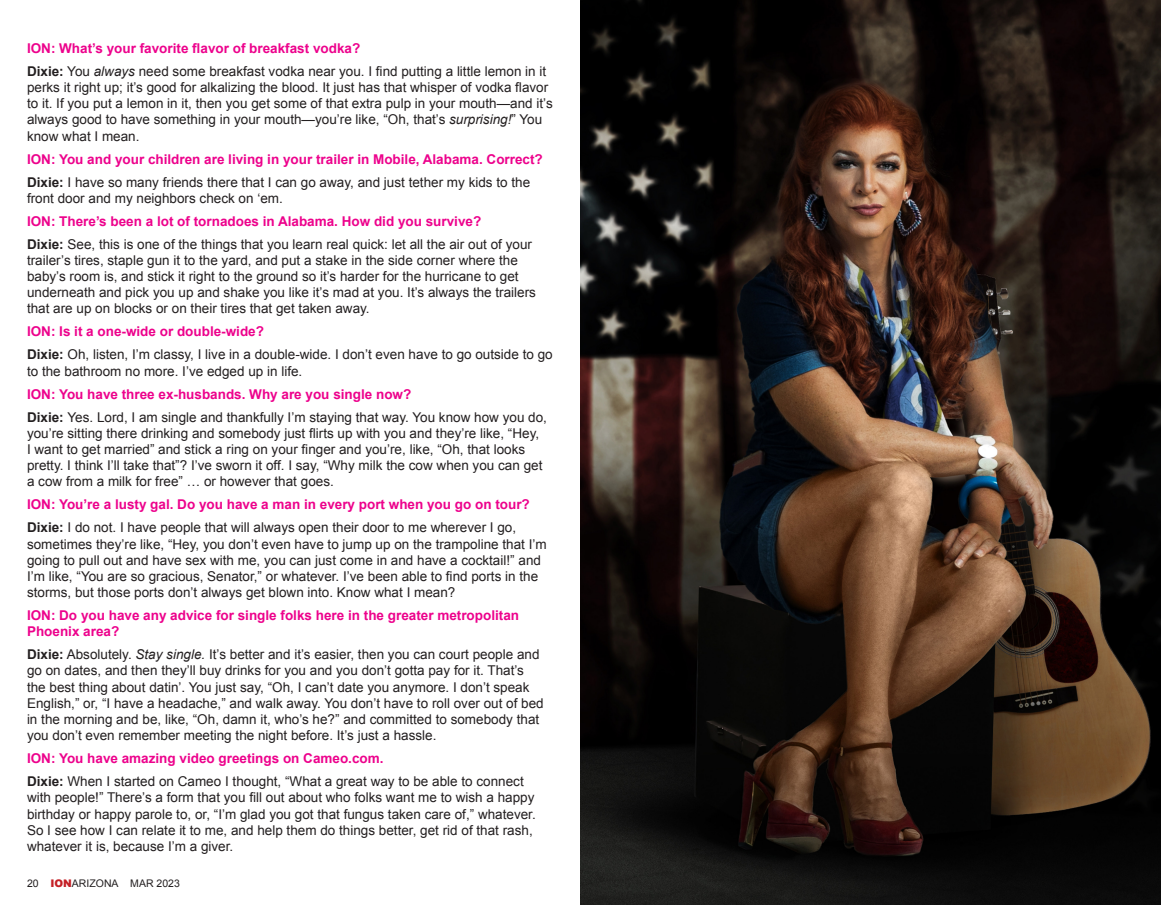
<style>
.page{position:relative;width:1161px;height:905px;background:#fff}
.page>*{position:absolute;margin:0;border:0;box-sizing:border-box;transform-origin:0 0}
.Body{font:13.5px/16.2px "Arial";color:#231f20}
.Body-2{font:700 13.5px/16.2px "Arial";color:#ed028c}
.t1{font:10.5px "Arial";color:#231f20}
.s1{font-weight:700}
.s2{font-style:italic}
.s3{font-weight:900;color:#c42026}
</style>
<div class="page">
<img style="left:580px;top:0;width:581px;height:904px">
<p class="Body-2" style="left:27px;top:40px;width:335px">ION: What’s your favorite flavor of breakfast vodka?</p>
<p class="Body" style="left:27px;top:63px;width:527px"><span class="s1">Dixie:</span> You <span class="s2">always</span> need some breakfast vodka near you. I find putting a little lemon in it perks it right up; it’s good for alkalizing the blood. It just has that whisper of vodka flavor to it. If you put a lemon in it, then you get some of that extra pulp in your mouth—and it’s always good to have something in your mouth—you’re like, “Oh, that’s <span class="s2">surprising!</span>” You know what I mean.</p>
<p class="Body-2" style="left:27px;top:151px;width:517px">ION: You and your children are living in your trailer in Mobile, Alabama. Correct?</p>
<p class="Body" style="left:27px;top:174px;width:505px"><span class="s1">Dixie:</span> I have so many friends there that I can go away, and just tether my kids to the front door and my neighbors check on ‘em.</p>
<p class="Body-2" style="left:27px;top:213px;width:456px">ION: There’s been a lot of tornadoes in Alabama. How did you survive?</p>
<p class="Body" style="left:27px;top:236px;width:511px"><span class="s1">Dixie:</span> See, this is one of the things that you learn real quick: let all the air out of your trailer’s tires, staple gun it to the yard, and put a stake in the side corner where the baby’s room is, and stick it right to the ground so it’s harder for the hurricane to get underneath and pick you up and shake you like it’s mad at you. It’s always the trailers that are up on blocks or on their tires that get taken away.</p>
<p class="Body-2" style="left:27px;top:324px;width:239px">ION: Is it a one-wide or double-wide?</p>
<p class="Body" style="left:27px;top:347px;width:527px"><span class="s1">Dixie:</span> Oh, listen, I’m classy, I live in a double-wide. I don’t even have to go outside to go to the bathroom no more. I’ve edged up in life.</p>
<p class="Body-2" style="left:27px;top:386px;width:386px">ION: You have three ex-husbands. Why are you single now?</p>
<p class="Body" style="left:27px;top:409px;width:522px"><span class="s1">Dixie:</span> Yes. Lord, I am single and thankfully I’m staying that way. You know how you do, you’re sitting there drinking and somebody just flirts up with you and they’re like, “Hey,<br>I want to get married” and stick a ring on your finger and you’re, like, “Oh, that looks pretty. I think I’ll take that”? I’ve sworn it off. I say, “Why milk the cow when you can get a cow from a milk for free” … or however that goes.</p>
<p class="Body-2" style="left:27px;top:497px;width:504px">ION: You’re a lusty gal. Do you have a man in every port when you go on tour?</p>
<p class="Body" style="left:27px;top:519px;width:521px"><span class="s1">Dixie:</span> I do not. I have people that will always open their door to me wherever I go, sometimes they’re like, “Hey, you don’t even have to jump up on the trampoline that I’m going to pull out and have sex with me, you can just come in and have a cocktail!” and I’m like, “You are so gracious, Senator,” or whatever. I’ve been able to find ports in the storms, but those ports don’t always get blown into. Know what I mean?</p>
<p class="Body-2" style="left:27px;top:607px;width:494px">ION: Do you have any advice for single folks here in the greater metropolitan<br>Phoenix area?</p>
<p class="Body" style="left:27px;top:646px;width:518px"><span class="s1">Dixie:</span> Absolutely. <span class="s2">Stay single.</span> It’s better and it’s easier, then you can court people and go on dates, and then they’ll buy drinks for you and you don’t gotta pay for it. That’s the best thing about datin’. You just say, “Oh, I can’t date you anymore. I don’t speak English,” or, “I have a headache,” and walk away. You don’t have to roll over out of bed in the morning and be, like, “Oh, damn it, who’s he?” and committed to somebody that you don’t even remember meeting the night before. It’s just a hassle.</p>
<p class="Body-2" style="left:27px;top:750px;width:358px">ION: You have amazing video greetings on Cameo.com.</p>
<p class="Body" style="left:27px;top:773px;width:510px"><span class="s1">Dixie:</span> When I started on Cameo I thought, “What a great way to be able to connect with people!” There’s a form that you fill out about who folks want me to wish a happy birthday or happy parole to, or, “I’m glad you got that fungus taken care of,” whatever.<br>So I see how I can relate it to me, and help them do things better, get rid of that rash, whatever it is, because I’m a giver.</p>
<p class="t1" style="left:27px;top:876px;width:154px">20 <span class="s3">ION</span>ARIZONA MAR 2023</p>
</div>
